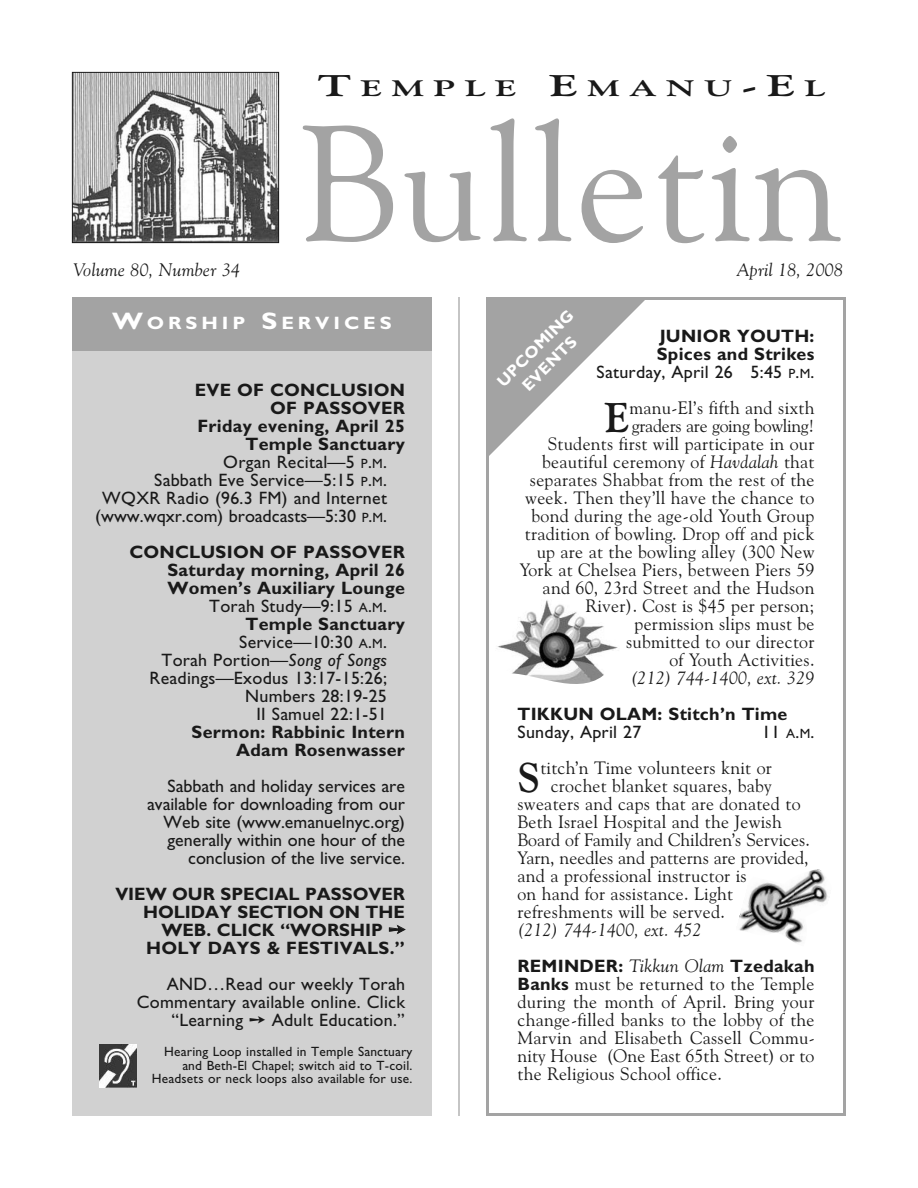
<style>
.page{position:relative;width:918px;height:1188px;background:#fff}
.page>*{position:absolute;margin:0;border:0;box-sizing:border-box;transform-origin:0 0}
.t1{font:165px "Goudy Old Style BT";letter-spacing:.015em;color:#a3a3a3}
.t2{font:700 41.7px "Goudy Old Style BT";color:#191919}
.t3{font:700 22.5px "Goudy Old Style BT";letter-spacing:.265em;color:#191919;scale:1.6 1}
.t4{font:18px/18px "Goudy Old Style BT";letter-spacing:.015em;color:#191919;text-align:right}
.t5{font:18px/18px "Gill Sans";letter-spacing:.015em;color:#191919;text-align:right}
.t6{font:700 18px/18px "Gill Sans";letter-spacing:.015em;color:#191919;text-align:right}
.t7{font:italic 18px "Goudy Old Style BT";letter-spacing:.015em;color:#191919}
.t8{font:700 18px "Gill Sans";letter-spacing:.2em;color:#fff;scale:1.1 1}
.t9{font:700 16.5px "Gill Sans";color:#fff}
.t10{font:13.5px/13.5px "Gill Sans";letter-spacing:.015em;color:#191919;text-align:right}
.s1{font-size:30px}
.s2{font-size:24px}
.s3{font-size:13.5px}
.s4{font-style:italic}
.s5{font-weight:400}
.s6{font-weight:400;font-size:13.5px}
.s7{font-family:"Goudy Old Style BT";font-weight:400;font-style:italic}
.s8{font-family:"Gill Sans";font-weight:700}
</style>
<div class="page">
<div style="left:486px;top:297px;width:360px;height:819px;border:3px solid #a3a3a3"></div>
<img style="left:74px;top:74px;width:203px;height:167px">
<div style="left:72px;top:72px;width:207px;height:171px;border:1px solid #191919"></div>
<hr style="left:459px;top:297px;width:1px;height:819px;background:#8c8c8c">
<svg style="left:486px;top:297px;width:162px;height:162px"></svg>
<div style="left:72px;top:351px;width:360px;height:765px;background:#d1d1d1"></div>
<div style="left:72px;top:297px;width:360px;height:54px;background:#a3a3a3"></div>
<img style="left:99px;top:1044px;width:37px;height:44px">
<img style="left:739px;top:869px;width:89px;height:74px">
<img style="left:497px;top:600px;width:121px;height:84px">
<p class="t7" style="left:74px;top:259px;width:168px">Volume 80, Number 34</p>
<p class="t3" style="left:318px;top:75px;width:318px"><span class="s1">T</span>EMPLE <span class="s1">E</span>MANU<span class="s1">-E</span>L</p>
<h1 class="t1" style="left:298px;top:87px;width:545px">Bulletin</h1>
<p class="t7" style="left:737px;top:259px;width:108px">April 18, 2008</p>
<p class="t8" style="left:112px;top:313px;width:256px"><span class="s2">W</span>ORSHIP <span class="s2">S</span>ERVICES</p>
<p class="t6" style="left:195px;top:381px;width:212px">EVE OF CONCLUSION</p>
<p class="t6" style="left:270px;top:399px;width:136px">OF PASSOVER</p>
<p class="t6" style="left:197px;top:417px;width:209px">Friday evening, April 25</p>
<p class="t6" style="left:246px;top:435px;width:161px">Temple Sanctuary</p>
<p class="t5" style="left:223px;top:453px;width:165px">Organ Recital—5 <span class="s3">P</span>.<span class="s3">M</span>.</p>
<p class="t5" style="left:154px;top:471px;width:234px">Sabbath Eve Service—5:15 <span class="s3">P</span>.<span class="s3">M</span>.</p>
<p class="t5" style="left:102px;top:489px;width:286px">WQXR Radio (96.3 FM) and Internet</p>
<p class="t5" style="left:95px;top:507px;width:293px">(www.wqxr.com) broadcasts—5:30 <span class="s3">P</span>.<span class="s3">M</span>.</p>
<p class="t6" style="left:129px;top:543px;width:277px">CONCLUSION OF PASSOVER</p>
<p class="t6" style="left:167px;top:561px;width:239px">Saturday morning, April 26</p>
<p class="t6" style="left:167px;top:579px;width:239px">Women’s Auxiliary Lounge</p>
<p class="t5" style="left:209px;top:597px;width:179px">Torah Study—9:15 <span class="s3">A</span>.<span class="s3">M</span>.</p>
<p class="t6" style="left:246px;top:615px;width:161px">Temple Sanctuary</p>
<p class="t5" style="left:239px;top:633px;width:149px">Service—10:30 <span class="s3">A</span>.<span class="s3">M</span>.</p>
<p class="t5" style="left:162px;top:651px;width:227px">Torah Portion—<span class="s4">Song of Songs</span></p>
<p class="t5" style="left:150px;top:669px;width:239px">Readings—Exodus 13:17-15:26;</p>
<p class="t5" style="left:245px;top:687px;width:143px">Numbers 28:19-25</p>
<p class="t5" style="left:257px;top:705px;width:132px">II Samuel 22:1-51</p>
<p class="t6" style="left:192px;top:723px;width:215px">Sermon: Rabbinic Intern<br>Adam Rosenwasser</p>
<p class="t5" style="left:147px;top:777px;width:259px">Sabbath and holiday services are available for downloading from our<br>Web site (www.emanuelnyc.org) generally within one hour of the conclusion of the live service.</p>
<p class="t6" style="left:115px;top:885px;width:292px">VIEW OUR SPECIAL PASSOVER<br>HOLIDAY SECTION ON THE<br>WEB. CLICK “WORSHIP ➙<br>HOLY DAYS &amp; FESTIVALS.”</p>
<p class="t5" style="left:137px;top:975px;width:270px">AND…Read our weekly Torah<br>Commentary available online. Click “Learning ➙ Adult Education.”</p>
<p class="t10" style="left:152px;top:1045px;width:262px">Hearing Loop installed in Temple Sanctuary and Beth-El Chapel; switch aid to T-coil.<br>Headsets or neck loops also available for use.</p>
<p class="t9" style="left:493px;top:377px;width:102px;rotate:-45deg">UPCOMING</p>
<p class="t6" style="left:597px;top:327px;width:219px">JUNIOR YOUTH:<br>Spices and Strikes<br><span class="s5">Saturday, April 26 5:45</span> <span class="s6">P</span><span class="s5">.</span><span class="s6">M</span><span class="s5">.</span></p>
<h2 class="t2" style="left:605px;top:393px;width:26px">E</h2>
<p class="t9" style="left:518px;top:381px;width:71px;rotate:-45deg">EVENTS</p>
<p class="t4" style="left:520px;top:399px;width:296px">manu-El’s fifth and sixth<br>graders are going bowling!<br>Students first will participate in our beautiful ceremony of <span class="s4">Havdalah</span> that separates Shabbat from the rest of the week. Then they’ll have the chance to bond during the age-old Youth Group tradition of bowling. Drop off and pick up are at the bowling alley (300 New<br>York at Chelsea Piers, between Piers 59 and 60, 23rd Street and the Hudson<br>River). Cost is $45 per person; permission slips must be<br>submitted to our director<br>of Youth Activities.</p>
<p class="t7" style="left:631px;top:667px;width:185px">(212) 744-1400, ext. 329</p>
<p class="t6" style="left:518px;top:705px;width:272px">TIKKUN OLAM: Stitch’n Time</p>
<p class="t5" style="left:518px;top:723px;width:126px">Sunday, April 27</p>
<p class="t5" style="left:762px;top:723px;width:54px">11 <span class="s3">A</span>.<span class="s3">M</span>.</p>
<h2 class="t2" style="left:518px;top:753px;width:24px">S</h2>
<p class="t4" style="left:540px;top:759px;width:233px">titch’n Time volunteers knit or</p>
<p class="t4" style="left:551px;top:777px;width:223px">crochet blanket squares, baby</p>
<p class="t4" style="left:518px;top:795px;width:285px">sweaters and caps that are donated to</p>
<p class="t4" style="left:518px;top:813px;width:266px">Beth Israel Hospital and the Jewish</p>
<p class="t4" style="left:518px;top:831px;width:294px">Board of Family and Children’s Services.</p>
<p class="t4" style="left:518px;top:849px;width:293px">Yarn, needles and patterns are provided,</p>
<p class="t4" style="left:518px;top:867px;width:231px">and a professional instructor is</p>
<p class="t4" style="left:518px;top:885px;width:217px">on hand for assistance. Light</p>
<p class="t4" style="left:518px;top:903px;width:209px">refreshments will be served.</p>
<p class="t7" style="left:518px;top:919px;width:186px">(212) 744-1400, ext. 452</p>
<p class="t6" style="left:518px;top:957px;width:299px">REMINDER: <span class="s7">Tikkun Olam</span> Tzedakah</p>
<p class="t4" style="left:518px;top:975px;width:299px;text-align:justify"><span class="s8">Banks</span> must be returned to the Temple during the month of April. Bring your change-filled banks to the lobby of the Marvin and Elisabeth Cassell Commu&shy;nity House (One East 65th Street) or to the Religious School office.</p>
</div>
